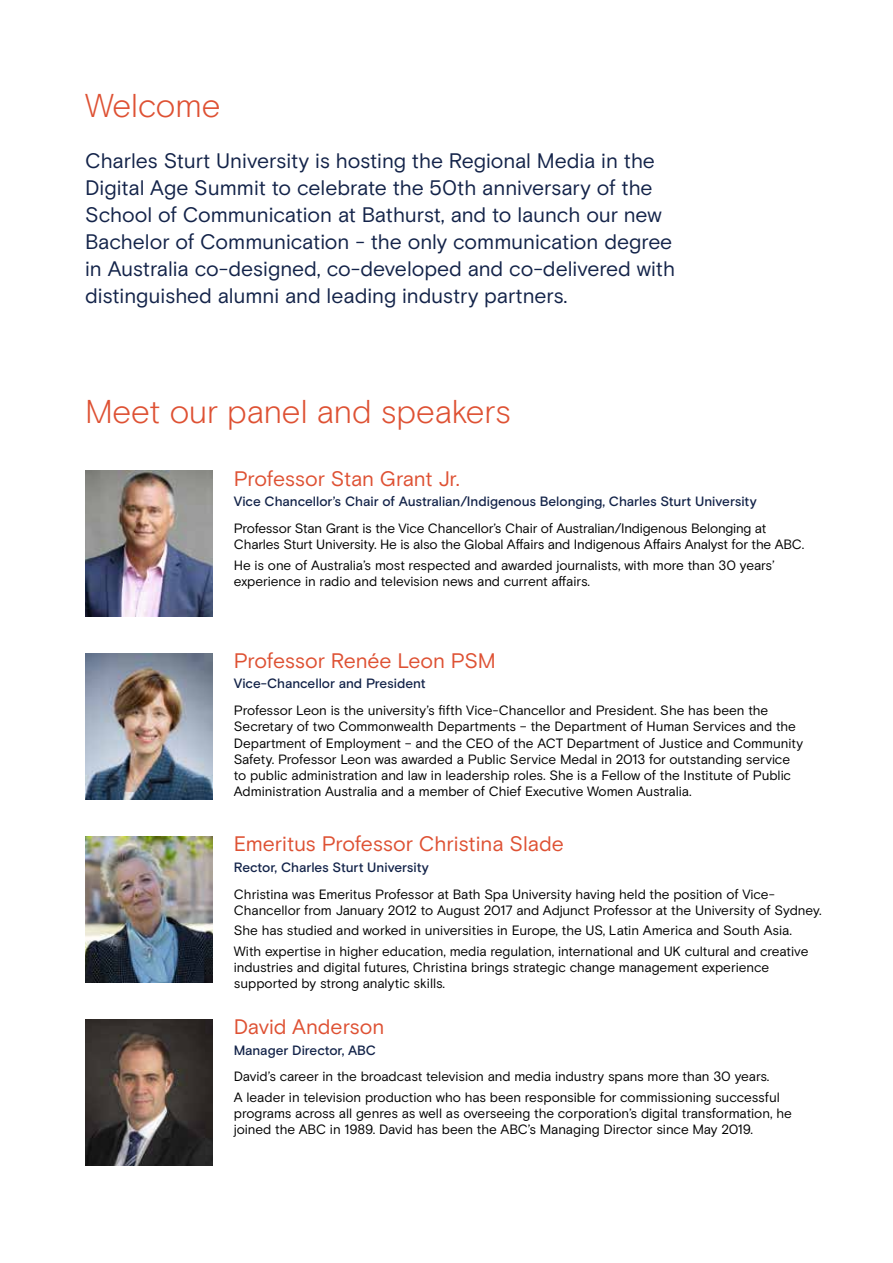
<style>
.page{position:relative;width:893px;height:1263px;background:#fff}
.page>*{position:absolute;margin:0;border:0;box-sizing:border-box;transform-origin:0 0}
.t1{font:300 33px "Basis Grotesque";letter-spacing:-.005em;color:#de5133}
.t2{font:21px/27px "Basis Grotesque";letter-spacing:-.005em;color:#132349}
.t3{font:21px "Basis Grotesque";letter-spacing:-.01em;color:#de5133}
.t4{font:13.5px/16.2px "Basis Grotesque";letter-spacing:-.01em;color:#000}
.t5{font:500 13.5px "Basis Grotesque";letter-spacing:-.005em;color:#132349}
</style>
<div class="page">
<img style="left:85px;top:471px;width:128px;height:146px">
<img style="left:85px;top:653px;width:128px;height:146px">
<img style="left:85px;top:836px;width:128px;height:146px">
<img style="left:85px;top:1019px;width:128px;height:146px">
<h1 class="t1" style="left:85px;top:86px;width:137px">Welcome</h1>
<p class="t2" style="left:85px;top:147px;width:592px">Charles Sturt University is hosting the Regional Media in the Digital Age Summit to celebrate the 50th anniversary of the School of Communication at Bathurst, and to launch our new Bachelor of Communication - the only communication degree in Australia co-designed, co-developed and co-delivered with distinguished alumni and leading industry partners.</p>
<h1 class="t1" style="left:85px;top:392px;width:427px">Meet our panel and speakers</h1>
<h2 class="t3" style="left:234px;top:466px;width:227px">Professor Stan Grant Jr.</h2>
<p class="t5" style="left:234px;top:493px;width:524px">Vice Chancellor’s Chair of Australian/Indigenous Belonging, Charles Sturt University</p>
<p class="t4" style="left:234px;top:520px;width:572px">Professor Stan Grant is the Vice Chancellor’s Chair of Australian/Indigenous Belonging at<br>Charles Sturt University. He is also the Global Affairs and Indigenous Affairs Analyst for the ABC.</p>
<p class="t4" style="left:234px;top:557px;width:542px">He is one of Australia’s most respected and awarded journalists, with more than 30 years’ experience in radio and television news and current affairs.</p>
<h2 class="t3" style="left:234px;top:648px;width:264px">Professor Renée Leon PSM</h2>
<p class="t5" style="left:234px;top:676px;width:193px">Vice-Chancellor and President</p>
<p class="t4" style="left:234px;top:702px;width:571px">Professor Leon is the university’s fifth Vice-Chancellor and President. She has been the Secretary of two Commonwealth Departments – the Department of Human Services and the Department of Employment – and the CEO of the ACT Department of Justice and Community Safety. Professor Leon was awarded a Public Service Medal in 2013 for outstanding service to public administration and law in leadership roles. She is a Fellow of the Institute of Public Administration Australia and a member of Chief Executive Women Australia.</p>
<h2 class="t3" style="left:234px;top:832px;width:331px">Emeritus Professor Christina Slade</h2>
<p class="t5" style="left:234px;top:859px;width:197px">Rector, Charles Sturt University</p>
<p class="t4" style="left:234px;top:886px;width:589px">Christina was Emeritus Professor at Bath Spa University having held the position of Vice-<br>Chancellor from January 2012 to August 2017 and Adjunct Professor at the University of Sydney.</p>
<p class="t4" style="left:234px;top:920px;width:576px;line-height:20.4px">She has studied and worked in universities in Europe, the US, Latin America and South Asia.<br>With expertise in higher education, media regulation, international and UK cultural and creative</p>
<p class="t4" style="left:234px;top:959px;width:537px">industries and digital futures, Christina brings strategic change management experience supported by strong analytic skills.</p>
<h2 class="t3" style="left:234px;top:1014px;width:152px">David Anderson</h2>
<p class="t5" style="left:234px;top:1042px;width:144px">Manager Director, ABC</p>
<p class="t4" style="left:234px;top:1066px;width:547px;line-height:20.4px">David’s career in the broadcast television and media industry spans more than 30 years.<br>A leader in television production who has been responsible for commissioning successful</p>
<p class="t4" style="left:234px;top:1105px;width:559px">programs across all genres as well as overseeing the corporation’s digital transformation, he joined the ABC in 1989. David has been the ABC’s Managing Director since May 2019.</p>
</div>
